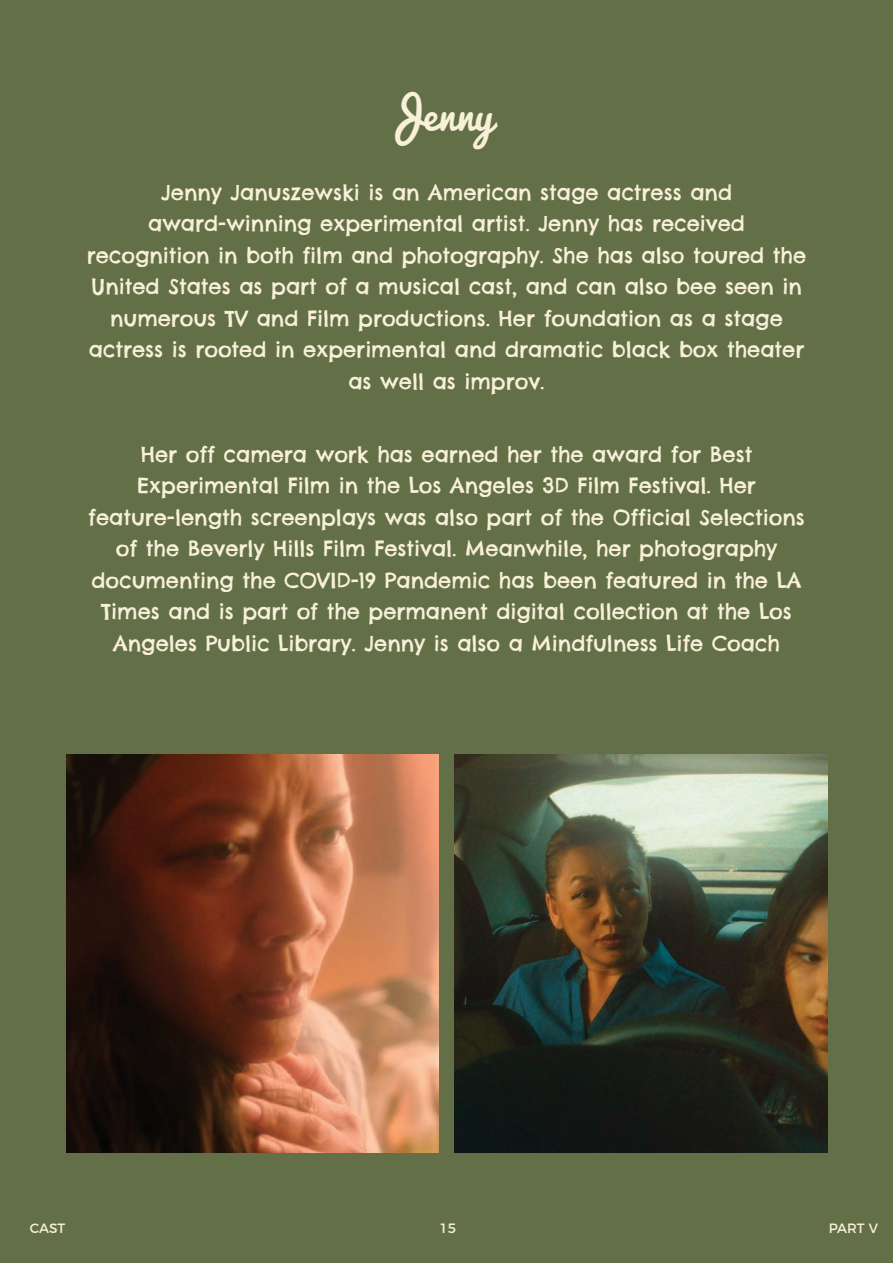
<style>
.page{position:relative;width:893px;height:1263px;background:#637047}
.page>*{position:absolute;margin:0;border:0;box-sizing:border-box;transform-origin:0 0}
.t1{font:40.5px "Pacifico";color:#f9f0d9}
.t2{font:21px/31.5px "Chelsea Market";color:#f9f0d9;text-align:center}
.t3{font:13.5px "Montserrat";color:#f9f0d9}
</style>
<div class="page">
<img style="left:67px;top:754px;width:372px;height:399px">
<img style="left:454px;top:754px;width:373px;height:399px">
<h1 class="t1" style="left:384px;top:93px;width:111px">Jenny</h1>
<p class="t2" style="left:87px;top:176px;width:721px">Jenny Januszewski is an American stage actress and award-winning experimental artist. Jenny has received recognition in both film and photography. She has also toured the United States as part of a musical cast, and can also bee seen in numerous TV and Film productions. Her foundation as a stage actress is rooted in experimental and dramatic black box theater as well as improv.</p>
<p class="t2" style="left:88px;top:438px;width:718px">Her off camera work has earned her the award for Best Experimental Film in the Los Angeles 3D Film Festival. Her feature-length screenplays was also part of the Official Selections of the Beverly Hills Film Festival. Meanwhile, her photography documenting the COVID-19 Pandemic has been featured in the LA Times and is part of the permanent digital collection at the Los Angeles Public Library. Jenny is also a Mindfulness Life Coach</p>
<p class="t3" style="left:30px;top:1217px;width:37px">CAST</p>
<p class="t3" style="left:439px;top:1217px;width:18px">15</p>
<p class="t3" style="left:829px;top:1217px;width:51px">PART V</p>
</div>
